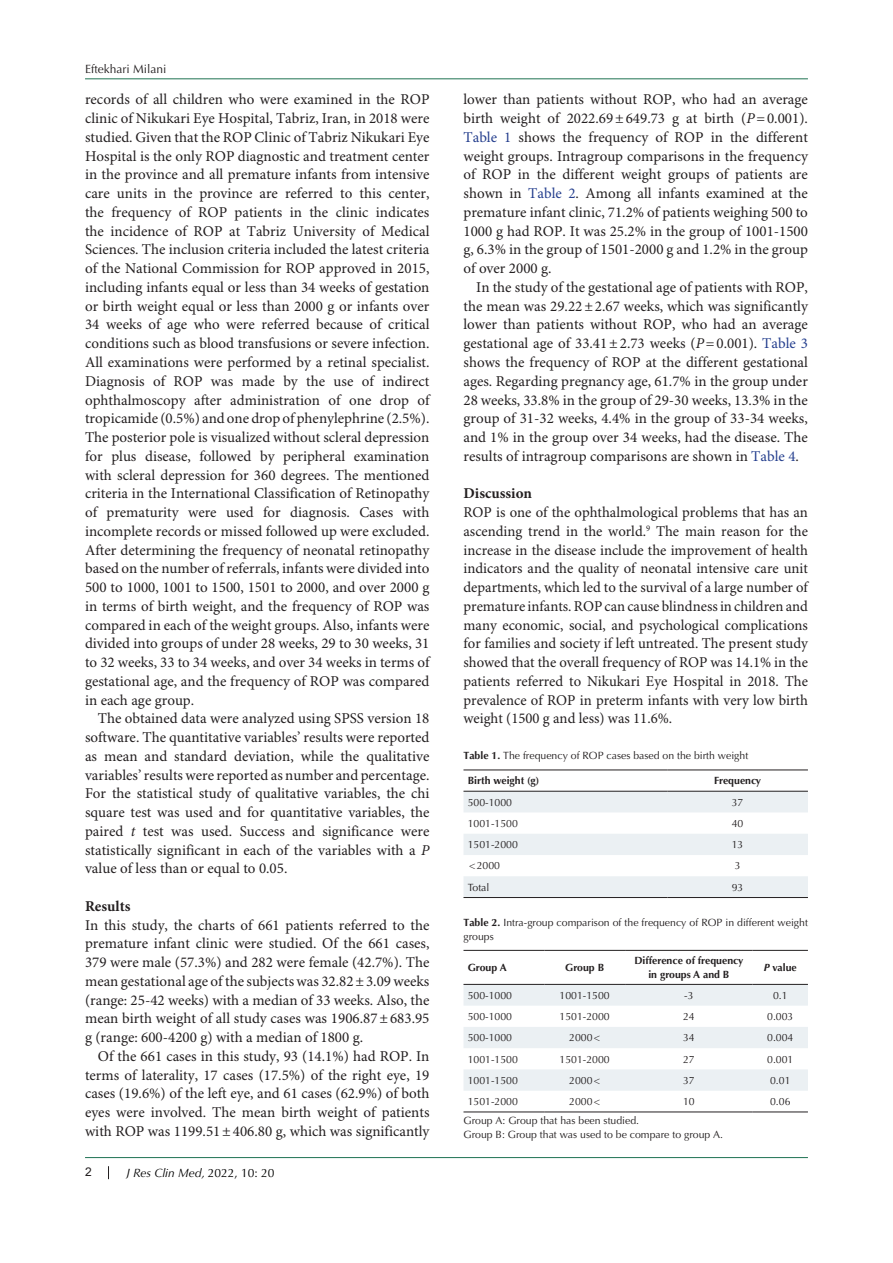
<style>
.page{position:relative;width:893px;height:1263px;background:#fff}
.page>*{position:absolute;margin:0;border:0;box-sizing:border-box;transform-origin:0 0}
.t1{font:15px/18.8px "Minion Pro";color:#231f20;text-align:justify}
.t2{font:700 15px "Minion Pro";color:#231f20}
.t3{font:italic 12px "Optima LT Std";color:#000}
.t4{font:12px "Optima LT Std";color:#231f20}
.t5{font:12px "Arial";color:#231f20}
.t6{font:10.5px/13.5px "Optima LT Std";color:#231f20}
.t7{font:700 10.5px/13.5px "Optima LT Std";color:#231f20;text-align:center}
.s1{font-style:italic}
.s2{font-style:normal}
.s3{font-style:normal;color:#040503}
.s4{color:#253f8e}
.s5{font-weight:700}
</style>
<div class="page">
<svg style="left:108px;top:1166px;width:1px;height:13px"></svg>
<hr style="left:85px;top:1157px;width:723px;height:1px;background:#1e7252">
<hr style="left:85px;top:78px;width:723px;height:1px;background:#1e7252">
<svg style="left:464px;top:792px;width:344px;height:105px"></svg>
<hr style="left:463px;top:769px;width:204px;height:1px;background:#231f20">
<hr style="left:667px;top:769px;width:141px;height:1px;background:#231f20">
<hr style="left:463px;top:791px;width:204px;height:1px;background:#231f20">
<hr style="left:667px;top:791px;width:141px;height:1px;background:#231f20">
<hr style="left:463px;top:897px;width:204px;height:1px;background:#231f20">
<hr style="left:667px;top:897px;width:141px;height:1px;background:#231f20">
<svg style="left:464px;top:985px;width:344px;height:106px"></svg>
<hr style="left:463px;top:950px;width:81px;height:1px;background:#231f20">
<hr style="left:544px;top:950px;width:81px;height:1px;background:#231f20">
<hr style="left:625px;top:950px;width:128px;height:1px;background:#231f20">
<hr style="left:753px;top:950px;width:55px;height:1px;background:#231f20">
<hr style="left:463px;top:984px;width:81px;height:1px;background:#231f20">
<hr style="left:544px;top:984px;width:81px;height:1px;background:#231f20">
<hr style="left:625px;top:984px;width:128px;height:1px;background:#231f20">
<hr style="left:753px;top:984px;width:55px;height:1px;background:#231f20">
<hr style="left:463px;top:1111px;width:81px;height:1px;background:#231f20">
<hr style="left:544px;top:1111px;width:81px;height:1px;background:#231f20">
<hr style="left:625px;top:1111px;width:128px;height:1px;background:#231f20">
<hr style="left:753px;top:1111px;width:55px;height:1px;background:#231f20">
<p class="t4" style="left:85px;top:62px;width:83px">Eftekhari Milani</p>
<p class="t1" style="left:85px;top:91px;width:346px">records of all children who were examined in the ROP clinic of Nikukari Eye Hospital, Tabriz, Iran, in 2018 were studied. Given that the ROP Clinic of Tabriz Nikukari Eye Hospital is the only ROP diagnostic and treatment center in the province and all premature infants from intensive care units in the province are referred to this center, the frequency of ROP patients in the clinic indicates the incidence of ROP at Tabriz University of Medical Sciences. The inclusion criteria included the latest criteria of the National Commission for ROP approved in 2015, including infants equal or less than 34 weeks of gestation or birth weight equal or less than 2000 g or infants over 34 weeks of age who were referred because of critical conditions such as blood transfusions or severe infection.<br>All examinations were performed by a retinal specialist.<br>Diagnosis of ROP was made by the use of indirect ophthalmoscopy after administration of one drop of tropicamide (0.5%) and one drop of phenylephrine (2.5%).<br>The posterior pole is visualized without scleral depression for plus disease, followed by peripheral examination with scleral depression for 360 degrees. The mentioned criteria in the International Classification of Retinopathy of prematurity were used for diagnosis. Cases with incomplete records or missed followed up were excluded.<br>After determining the frequency of neonatal retinopathy based on the number of referrals, infants were divided into 500 to 1000, 1001 to 1500, 1501 to 2000, and over 2000 g in terms of birth weight, and the frequency of ROP was compared in each of the weight groups. Also, infants were divided into groups of under 28 weeks, 29 to 30 weeks, 31 to 32 weeks, 33 to 34 weeks, and over 34 weeks in terms of gestational age, and the frequency of ROP was compared in each age group.</p>
<p class="t1" style="left:85px;top:710px;width:346px;text-indent:13px">The obtained data were analyzed using SPSS version 18 software. The quantitative variables’ results were reported as mean and standard deviation, while the qualitative variables’ results were reported as number and percentage.<br>For the statistical study of qualitative variables, the chi square test was used and for quantitative variables, the paired <span class="s1">t</span> test was used. Success and significance were statistically significant in each of the variables with a <span class="s1">P </span>value of less than or equal to 0.05.</p>
<p class="t2" style="left:85px;top:895px;width:47px">Results</p>
<p class="t1" style="left:85px;top:916px;width:346px">In this study, the charts of 661 patients referred to the premature infant clinic were studied. Of the 661 cases, 379 were male (57.3%) and 282 were female (42.7%). The mean gestational age of the subjects was 32.82±3.09 weeks (range: 25-42 weeks) with a median of 33 weeks. Also, the mean birth weight of all study cases was 1906.87±683.95 g (range: 600-4200 g) with a median of 1800 g.</p>
<p class="t1" style="left:85px;top:1047px;width:346px;text-indent:13px">Of the 661 cases in this study, 93 (14.1%) had ROP. In terms of laterality, 17 cases (17.5%) of the right eye, 19 cases (19.6%) of the left eye, and 61 cases (62.9%) of both eyes were involved. The mean birth weight of patients with ROP was 1199.51±406.80 g, which was significantly</p>
<p class="t5" style="left:85px;top:1163px;width:8px">2</p>
<p class="t3" style="left:126px;top:1165px;width:150px">J Res Clin Med, <span class="s2">2022, 10:</span> <span class="s3">20</span></p>
<p class="t1" style="left:463px;top:91px;width:346px">lower than patients without ROP, who had an average birth weight of 2022.69±649.73 g at birth (<span class="s1">P</span>=0.001).<br><span class="s4">Table 1</span> shows the frequency of ROP in the different weight groups. Intragroup comparisons in the frequency of ROP in the different weight groups of patients are shown in <span class="s4">Table 2</span>. Among all infants examined at the premature infant clinic, 71.2% of patients weighing 500 to 1000 g had ROP. It was 25.2% in the group of 1001-1500 g, 6.3% in the group of 1501-2000 g and 1.2% in the group of over 2000 g.</p>
<p class="t1" style="left:463px;top:278px;width:346px;text-indent:13px">In the study of the gestational age of patients with ROP, the mean was 29.22±2.67 weeks, which was significantly lower than patients without ROP, who had an average gestational age of 33.41±2.73 weeks (<span class="s1">P</span>=0.001). <span class="s4">Table 3 </span>shows the frequency of ROP at the different gestational ages. Regarding pregnancy age, 61.7% in the group under 28 weeks, 33.8% in the group of 29-30 weeks, 13.3% in the group of 31-32 weeks, 4.4% in the group of 33-34 weeks, and 1% in the group over 34 weeks, had the disease. The results of intragroup comparisons are shown in <span class="s4">Table 4</span>.</p>
<p class="t2" style="left:463px;top:483px;width:70px">Discussion</p>
<p class="t1" style="left:463px;top:503px;width:346px">ROP is one of the ophthalmological problems that has an ascending trend in the world.<sup>9</sup> The main reason for the increase in the disease include the improvement of health indicators and the quality of neonatal intensive care unit departments, which led to the survival of a large number of premature infants. ROP can cause blindness in children and many economic, social, and psychological complications for families and society if left untreated. The present study showed that the overall frequency of ROP was 14.1% in the patients referred to Nikukari Eye Hospital in 2018. The prevalence of ROP in preterm infants with very low birth weight (1500 g and less) was 11.6%.</p>
<p class="t6" style="left:463px;top:749px;width:286px"><span class="s5">Table 1.</span> The frequency of ROP cases based on the birth weight</p>
<p class="t7" style="left:468px;top:774px;width:73px">Birth weight (g)</p>
<p class="t7" style="left:714px;top:774px;width:49px">Frequency</p>
<p class="t6" style="left:468px;top:796px;width:46px">500-1000</p>
<p class="t6" style="left:732px;top:796px;width:13px">37</p>
<p class="t6" style="left:468px;top:817px;width:52px">1001-1500</p>
<p class="t6" style="left:732px;top:817px;width:13px">40</p>
<p class="t6" style="left:468px;top:838px;width:52px">1501-2000</p>
<p class="t6" style="left:732px;top:838px;width:13px">13</p>
<p class="t6" style="left:469px;top:859px;width:33px">&lt;2000</p>
<p class="t6" style="left:735px;top:859px;width:7px">3</p>
<p class="t6" style="left:468px;top:880px;width:23px">Total</p>
<p class="t6" style="left:732px;top:880px;width:13px">93</p>
<p class="t6" style="left:463px;top:916px;width:346px"><span class="s5">Table 2.</span> Intra-group comparison of the frequency of ROP in different weight groups</p>
<p class="t7" style="left:468px;top:961px;width:40px">Group A</p>
<p class="t7" style="left:565px;top:961px;width:40px">Group B</p>
<p class="t7" style="left:634px;top:954px;width:110px">Difference of frequency in groups A and B</p>
<p class="t7" style="left:764px;top:961px;width:35px"><span class="s1">P</span> value</p>
<p class="t6" style="left:468px;top:989px;width:46px">500-1000</p>
<p class="t6" style="left:560px;top:989px;width:52px">1001-1500</p>
<p class="t6" style="left:684px;top:989px;width:11px">-3</p>
<p class="t6" style="left:773px;top:989px;width:16px">0.1</p>
<p class="t6" style="left:468px;top:1010px;width:46px">500-1000</p>
<p class="t6" style="left:560px;top:1010px;width:52px">1501-2000</p>
<p class="t6" style="left:683px;top:1010px;width:13px">24</p>
<p class="t6" style="left:767px;top:1010px;width:28px">0.003</p>
<p class="t6" style="left:468px;top:1031px;width:46px">500-1000</p>
<p class="t6" style="left:569px;top:1031px;width:33px">2000&lt;</p>
<p class="t6" style="left:683px;top:1031px;width:13px">34</p>
<p class="t6" style="left:767px;top:1031px;width:28px">0.004</p>
<p class="t6" style="left:468px;top:1052px;width:52px">1001-1500</p>
<p class="t6" style="left:560px;top:1052px;width:52px">1501-2000</p>
<p class="t6" style="left:683px;top:1052px;width:13px">27</p>
<p class="t6" style="left:767px;top:1052px;width:28px">0.001</p>
<p class="t6" style="left:468px;top:1074px;width:52px">1001-1500</p>
<p class="t6" style="left:569px;top:1074px;width:33px">2000&lt;</p>
<p class="t6" style="left:683px;top:1074px;width:13px">37</p>
<p class="t6" style="left:770px;top:1074px;width:22px">0.01</p>
<p class="t6" style="left:468px;top:1095px;width:52px">1501-2000</p>
<p class="t6" style="left:569px;top:1095px;width:33px">2000&lt;</p>
<p class="t6" style="left:683px;top:1095px;width:13px">10</p>
<p class="t6" style="left:770px;top:1095px;width:22px">0.06</p>
<p class="t6" style="left:463px;top:1114px;width:177px">Group A: Group that has been studied.</p>
<p class="t6" style="left:463px;top:1127px;width:261px">Group B: Group that was used to be compare to group A.</p>
</div>
